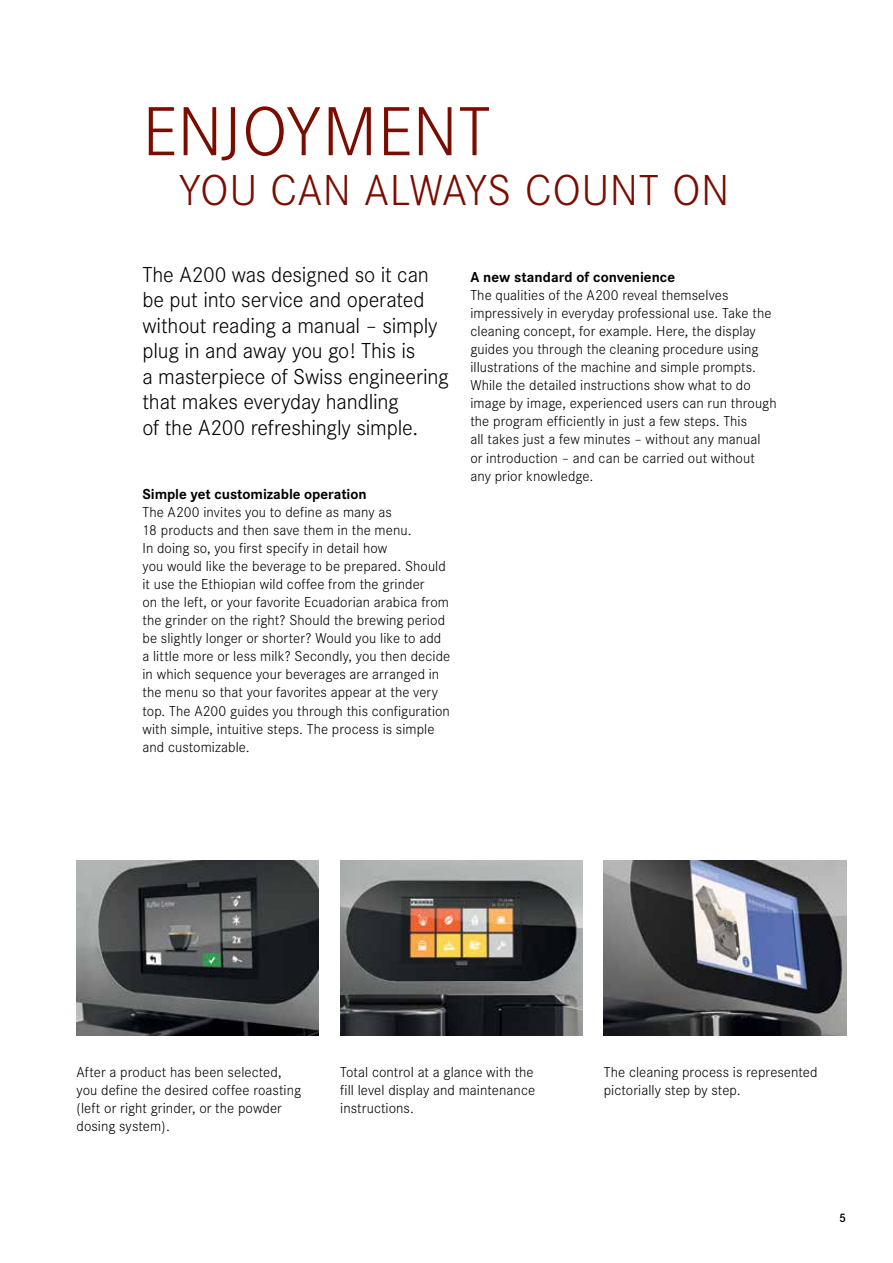
<style>
.page{position:relative;width:893px;height:1263px;background:#fff}
.page>*{position:absolute;margin:0;border:0;box-sizing:border-box;transform-origin:0 0}
.t1{font:300 72px "Corporate S";color:#7a0c00}
.t2{font:300 45px "Corporate S";letter-spacing:.015em;color:#7a0c00}
.t3{font:300 22.5px/25.5px "Corporate S";letter-spacing:-.01em;color:#000}
.t4{font:300 15px/18px "Corporate S";letter-spacing:.005em;color:#000}
.t5{font:700 15px "Corporate S";color:#000}
.t6{font:600 12.75px "Corporate S";color:#000}
</style>
<div class="page">
<img style="left:340px;top:860px;width:243px;height:176px">
<img style="left:604px;top:860px;width:242px;height:176px">
<img style="left:77px;top:860px;width:242px;height:176px">
<h1 class="t1" style="left:142px;top:91px;width:350px">ENJOYMENT</h1>
<h2 class="t2" style="left:179px;top:165px;width:552px">YOU CAN ALWAYS COUNT ON</h2>
<h3 class="t3" style="left:142px;top:262px;width:308px">The A200 was designed so it can be put into service and operated without reading a manual – simply plug in and away you go! This is<br>a masterpiece of Swiss engineering that makes everyday handling<br>of the A200 refreshingly simple.</h3>
<p class="t5" style="left:142px;top:485px;width:226px">Simple yet customizable operation</p>
<p class="t4" style="left:142px;top:503px;width:309px">The A200 invites you to define as many as<br>18 products and then save them in the menu.<br>In doing so, you first specify in detail how<br>you would like the beverage to be prepared. Should it use the Ethiopian wild coffee from the grinder<br>on the left, or your favorite Ecuadorian arabica from the grinder on the right? Should the brewing period be slightly longer or shorter? Would you like to add a little more or less milk? Secondly, you then decide in which sequence your beverages are arranged in the menu so that your favorites appear at the very top. The A200 guides you through this configuration with simple, intuitive steps. The process is simple and customizable.</p>
<p class="t5" style="left:470px;top:268px;width:206px">A new standard of convenience</p>
<p class="t4" style="left:470px;top:286px;width:308px">The qualities of the A200 reveal themselves impressively in everyday professional use. Take the cleaning concept, for example. Here, the display guides you through the cleaning procedure using illustrations of the machine and simple prompts.<br>While the detailed instructions show what to do image by image, experienced users can run through the program efficiently in just a few steps. This<br>all takes just a few minutes – without any manual<br>or introduction – and can be carried out without any prior knowledge.</p>
<p class="t4" style="left:77px;top:1063px;width:226px">After a product has been selected, you define the desired coffee roasting (left or right grinder, or the powder dosing system).</p>
<p class="t4" style="left:340px;top:1063px;width:197px;text-align:justify">Total control at a glance with the fill level display and maintenance instructions.</p>
<p class="t4" style="left:604px;top:1063px;width:215px">The cleaning process is represented pictorially step by step.</p>
<p class="t6" style="left:839px;top:1210px;width:9px">5</p>
</div>
